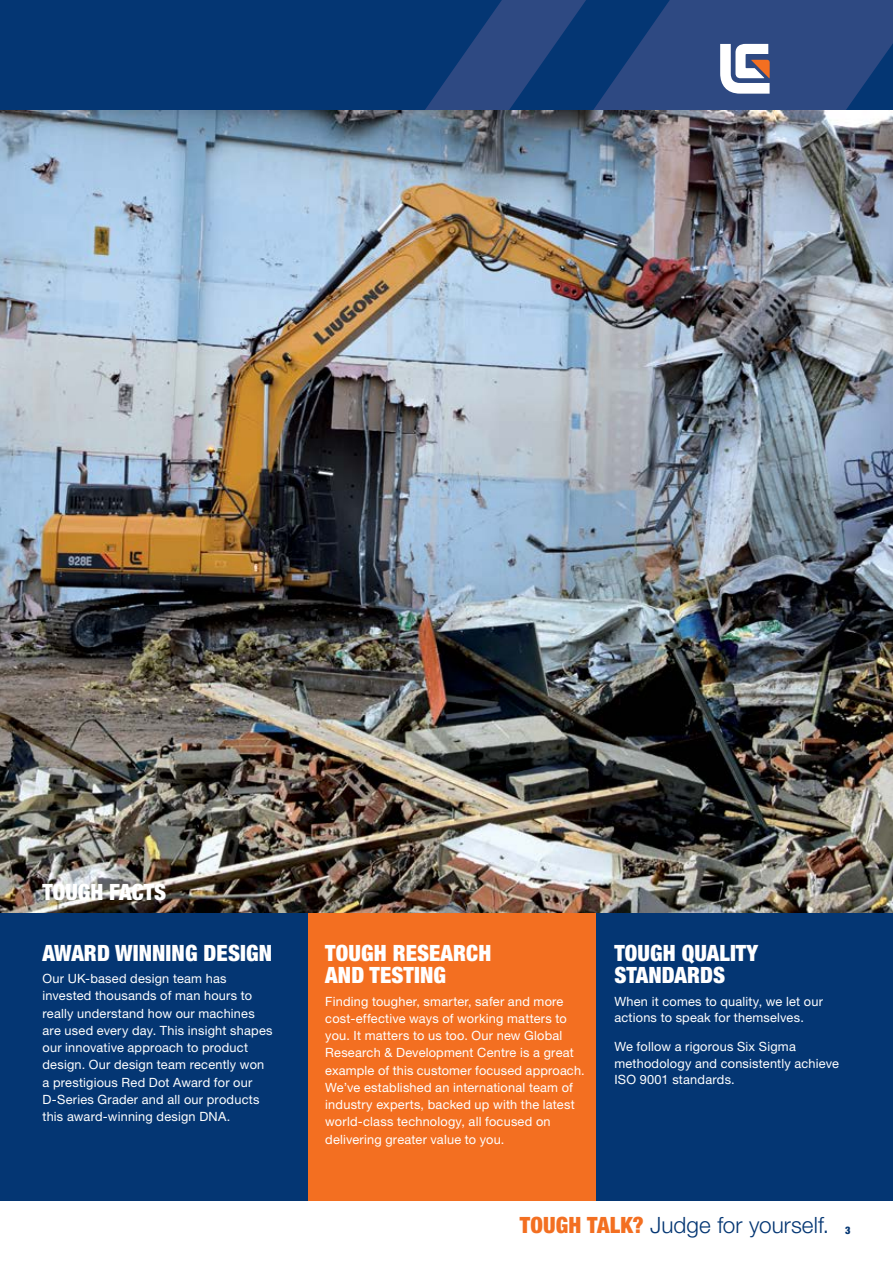
<style>
.page{position:relative;width:893px;height:1263px;background:#fff}
.page>*{position:absolute;margin:0;border:0;box-sizing:border-box;transform-origin:0 0}
.t1{font:900 condensed 22.5px/22.5px "Helvetica Neue LT Pro";letter-spacing:.005em;color:#fff}
.t2{font:300 22.5px "Helvetica Neue LT Pro";color:#043673}
.t3{font:12.75px/17.2px "Helvetica Neue LT Pro";letter-spacing:.015em;color:#fff}
.t4{font:900 condensed 10.5px "Helvetica Neue LT Pro";color:#043673}
.s1{font-weight:900;font-stretch:condensed;color:#f36f21}
</style>
<div class="page">
<div style="left:0;top:0;width:893px;height:111px;background:#043673"></div>
<svg style="left:424px;top:0;width:469px;height:111px"></svg>
<img style="left:0;top:111px;width:893px;height:802px">
<div style="left:0;top:913px;width:893px;height:287px;background:#043673"></div>
<div style="left:308px;top:913px;width:287px;height:287px;background:#f36f21"></div>
<h1 class="t1" style="left:43px;top:880px;width:125px">TOUGH FACTS</h1>
<h1 class="t1" style="left:43px;top:941px;width:231px">AWARD WINNING DESIGN</h1>
<p class="t3" style="left:43px;top:970px;width:232px">Our UK-based design team has invested thousands of man hours to really understand how our machines are used every day. This insight shapes our innovative approach to product design. Our design team recently won a prestigious Red Dot Award for our D-Series Grader and all our products this award-winning design DNA.</p>
<h1 class="t1" style="left:325px;top:941px;width:168px">TOUGH RESEARCH<br>AND TESTING</h1>
<p class="t3" style="left:325px;top:992px;width:261px">Finding tougher, smarter, safer and more cost-effective ways of working matters to you. It matters to us too. Our new Global Research &amp; Development Centre is a great example of this customer focused approach.<br>We’ve established an international team of industry experts, backed up with the latest world-class technology, all focused on delivering greater value to you.</p>
<h1 class="t1" style="left:614px;top:941px;width:145px">TOUGH QUALITY<br>STANDARDS</h1>
<p class="t3" style="left:614px;top:993px;width:210px;line-height:16.5px">When it comes to quality, we let our actions to speak for themselves.</p>
<p class="t3" style="left:614px;top:1038px;width:226px;line-height:16.5px">We follow a rigorous Six Sigma methodology and consistently achieve<br>ISO 9001 standards.</p>
<h1 class="t2" style="left:520px;top:1211px;width:311px"><span class="s1">TOUGH TALK?</span> Judge for yourself.</h1>
<p class="t4" style="left:845px;top:1224px;width:7px">3</p>
</div>
